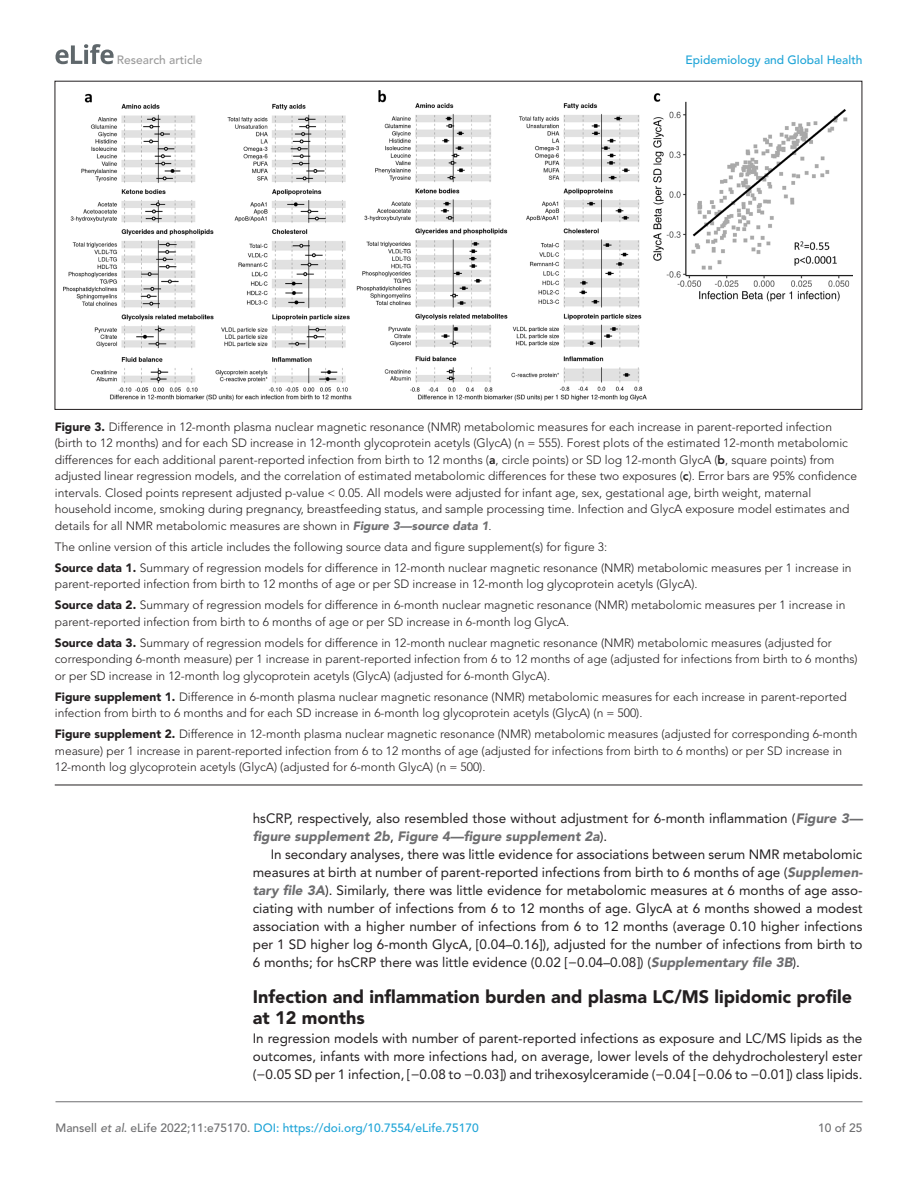
<style>
.page{position:relative;width:918px;height:1188px;background:#fff}
.page>*{position:absolute;margin:0;border:0;box-sizing:border-box;transform-origin:0 0}
.t1{font:900 18px/21px "Avenir LT Std";color:#231f20}
.t2{font:13.5px/18px "Avenir LT Std";color:#231f20;text-align:justify}
.t3{font:300 12px/16.5px "Avenir LT Std";color:#231f20}
.t4{font:500 12px "Avenir LT Std";color:#1ea4d7}
.t5{font:500 12px "Avenir LT Std";color:#9a9a9a}
.t6{font:500 12px "Avenir LT Std";color:#6e6e70}
.s1{font-weight:900}
.s2{font-weight:800}
.s3{font-weight:900;font-style:italic;color:#6e6e70}
.s4{color:#6e6e70}
.s5{font-style:italic;color:#6e6e70}
</style>
<div class="page">
<svg style="left:56px;top:44px;width:58px;height:20px"></svg>
<hr style="left:56px;top:1101px;width:806px;height:1px;background:#6e6e70">
<hr style="left:55px;top:785px;width:807px;height:1px;background:#231f20">
<img style="left:64px;top:90px;width:789px;height:310px">
<p class="t5" style="left:117px;top:53px;width:87px">Research article</p>
<p class="t4" style="left:686px;top:53px;width:178px">Epidemiology and Global Health</p>
<p class="t3" style="left:55px;top:418px;width:804px"><span class="s1">Figure 3.</span> Difference in 12-month plasma nuclear magnetic resonance (NMR) metabolomic measures for each increase in parent-reported infection (birth to 12 months) and for each SD increase in 12-month glycoprotein acetyls (GlycA) (n = 555). Forest plots of the estimated 12-month metabolomic differences for each additional parent-reported infection from birth to 12 months (<span class="s2">a</span>, circle points) or SD log 12-month GlycA (<span class="s2">b</span>, square points) from adjusted linear regression models, and the correlation of estimated metabolomic differences for these two exposures (<span class="s2">c</span>). Error bars are 95% confidence intervals. Closed points represent adjusted p-value &lt; 0.05. All models were adjusted for infant age, sex, gestational age, birth weight, maternal household income, smoking during pregnancy, breastfeeding status, and sample processing time. Infection and GlycA exposure model estimates and details for all NMR metabolomic measures are shown in <span class="s3">Figure 3—source data 1</span>.</p>
<p class="t3" style="left:55px;top:536px;width:798px;line-height:21px">The online version of this article includes the following source data and figure supplement(s) for figure 3:<br><span class="s1">Source data 1.</span> Summary of regression models for difference in 12-month nuclear magnetic resonance (NMR) metabolomic measures per 1 increase in</p>
<p class="t3" style="left:55px;top:574px;width:792px;line-height:21px">parent-reported infection from birth to 12 months of age or per SD increase in 12-month log glycoprotein acetyls (GlycA).<br><span class="s1">Source data 2.</span> Summary of regression models for difference in 6-month nuclear magnetic resonance (NMR) metabolomic measures per 1 increase in</p>
<p class="t3" style="left:55px;top:611px;width:779px;line-height:21px">parent-reported infection from birth to 6 months of age or per SD increase in 6-month log GlycA.<br><span class="s1">Source data 3.</span> Summary of regression models for difference in 12-month nuclear magnetic resonance (NMR) metabolomic measures (adjusted for</p>
<p class="t3" style="left:55px;top:651px;width:804px">corresponding 6-month measure) per 1 increase in parent-reported infection from 6 to 12 months of age (adjusted for infections from birth to 6 months) or per SD increase in 12-month log glycoprotein acetyls (GlycA) (adjusted for 6-month GlycA).</p>
<p class="t3" style="left:55px;top:688px;width:793px"><span class="s1">Figure supplement 1.</span> Difference in 6-month plasma nuclear magnetic resonance (NMR) metabolomic measures for each increase in parent-reported infection from birth to 6 months and for each SD increase in 6-month log glycoprotein acetyls (GlycA) (n = 500).</p>
<p class="t3" style="left:55px;top:726px;width:804px"><span class="s1">Figure supplement 2.</span> Difference in 12-month plasma nuclear magnetic resonance (NMR) metabolomic measures (adjusted for corresponding 6-month measure) per 1 increase in parent-reported infection from 6 to 12 months of age (adjusted for infections from birth to 6 months) or per SD increase in<br>12-month log glycoprotein acetyls (GlycA) (adjusted for 6-month GlycA) (n = 500).</p>
<p class="t2" style="left:253px;top:809px;width:611px">hsCRP, respectively, also resembled those without adjustment for 6-month inflammation (<span class="s3">Figure 3— figure supplement 2b</span>, <span class="s3">Figure 4—figure supplement 2a</span>).</p>
<p class="t2" style="left:253px;top:845px;width:611px;text-indent:18px">In secondary analyses, there was little evidence for associations between serum NMR metabolomic measures at birth at number of parent-reported infections from birth to 6 months of age (<span class="s3">Supplemen&shy;tary file 3A</span>). Similarly, there was little evidence for metabolomic measures at 6 months of age asso&shy;ciating with number of infections from 6 to 12 months of age. GlycA at 6 months showed a modest association with a higher number of infections from 6 to 12 months (average 0.10 higher infections per 1 SD higher log 6-month GlycA, [0.04–0.16]), adjusted for the number of infections from birth to 6 months; for hsCRP there was little evidence (0.02 [−0.04–0.08]) (<span class="s3">Supplementary file 3B</span>).</p>
<h1 class="t1" style="left:253px;top:986px;width:601px">Infection and inflammation burden and plasma LC/MS lipidomic profile at 12 months</h1>
<p class="t2" style="left:253px;top:1030px;width:611px">In regression models with number of parent-reported infections as exposure and LC/MS lipids as the outcomes, infants with more infections had, on average, lower levels of the dehydrocholesteryl ester (−0.05 SD per 1 infection, [−0.08 to −0.03]) and trihexosylceramide (−0.04 [−0.06 to −0.01]) class lipids.</p>
<p class="t4" style="left:56px;top:1121px;width:425px"><span class="s4">Mansell</span> <span class="s5">et al</span><span class="s4">. eLife 2022;11:e75170.</span> DOI: https://doi.org/10.7554/eLife.75170</p>
<p class="t6" style="left:818px;top:1121px;width:46px">10 of 25</p>
</div>
